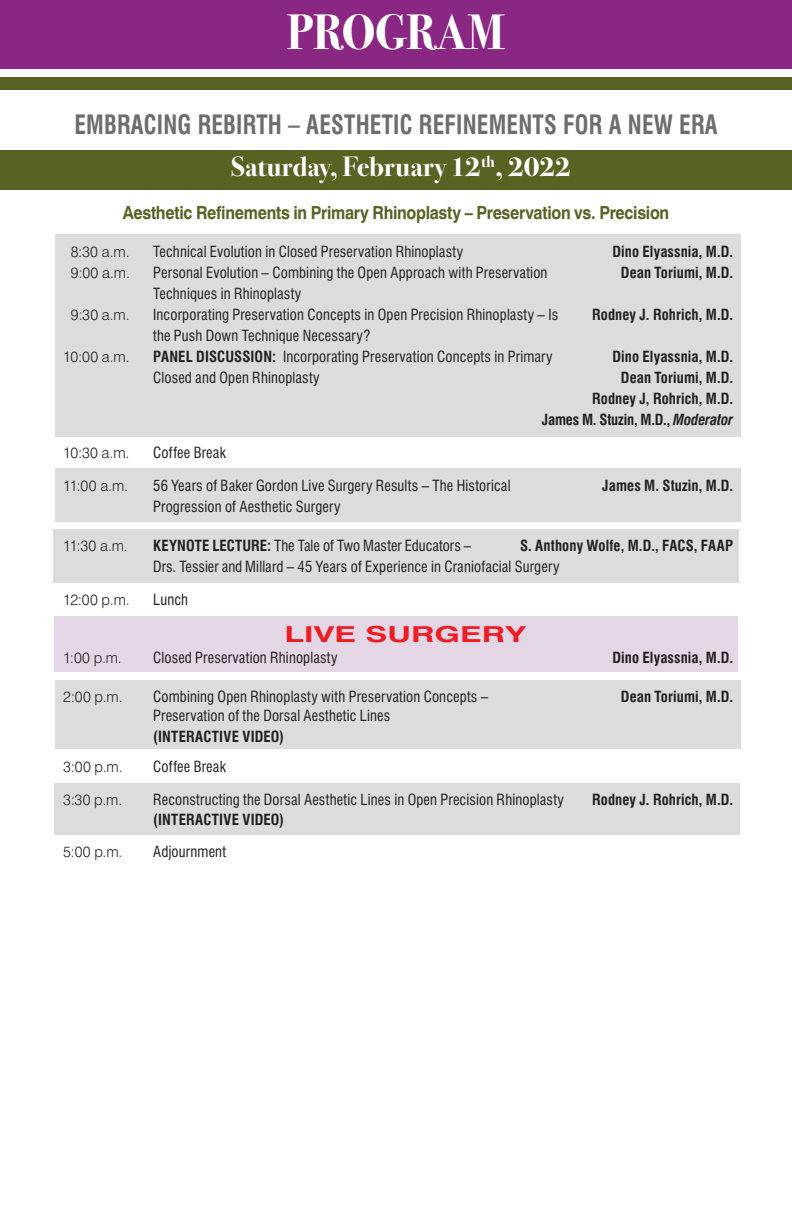
<style>
.page{position:relative;width:792px;height:1224px;background:#fff}
.page>*{position:absolute;margin:0;border:0;box-sizing:border-box;transform-origin:0 0}
.t1{font:700 50px "Bodoni Sev ITC";letter-spacing:-.01em;color:#fff;scale:.95 1}
.t2{font:700 28px "Bodoni Sev ITC";color:#fff}
.t3{font:700 condensed 26px "Swiss 721 BT";letter-spacing:.01em;color:#6e6c6c;scale:.9 1}
.t4{font:700 22px "Swiss 721 BT";color:#ee1d23;scale:1.5 1}
.t5{font:700 18px "Swiss 721 BT";letter-spacing:-.02em;color:#596123;scale:.9 1}
.t6{font:condensed 15px "Swiss 721 BT";letter-spacing:.01em;color:#231f20}
.t7{font:700 condensed 15px "Swiss 721 BT";letter-spacing:.01em;color:#231f20}
.t8{font:300 15px "Swiss 721 BT";letter-spacing:.02em;color:#231f20}
.t9{font:700 condensed 15px "Swiss 721 BT";letter-spacing:-.01em;color:#231f20}
.s1{font-weight:700}
.s2{font-style:italic}
</style>
<div class="page">
<div style="left:53px;top:529px;width:686px;height:54px;background:#dddcdd"></div>
<div style="left:54px;top:783px;width:686px;height:51px;background:#dddcdd"></div>
<div style="left:54px;top:617px;width:684px;height:55px;background:#e5d6e5"></div>
<div style="left:0;top:0;width:792px;height:69px;background:#8a2782"></div>
<div style="left:0;top:78px;width:792px;height:12px;background:#596123"></div>
<div style="left:0;top:151px;width:792px;height:39px;background:#596123"></div>
<div style="left:56px;top:234px;width:685px;height:202px;background:#dddcdd"></div>
<div style="left:56px;top:468px;width:685px;height:54px;background:#dddcdd"></div>
<div style="left:56px;top:680px;width:685px;height:68px;background:#dddcdd"></div>
<p class="t1" style="left:287px;top:3px;width:231px">PROGRAM</p>
<p class="t3" style="left:74px;top:108px;width:716px">EMBRACING REBIRTH – AESTHETIC REFINEMENTS FOR A NEW ERA</p>
<p class="t2" style="left:231px;top:151px;width:341px">Saturday, February 12<sup>th</sup>, 2022</p>
<p class="t5" style="left:123px;top:202px;width:609px">Aesthetic Refinements in Primary Rhinoplasty – Preservation vs. Precision</p>
<p class="t8" style="left:71px;top:242px;width:60px">8:30 a.m.</p>
<p class="t6" style="left:153px;top:242px;width:312px">Technical Evolution in Closed Preservation Rhinoplasty</p>
<p class="t7" style="left:612px;top:242px;width:122px">Dino Elyassnia, M.D.</p>
<p class="t8" style="left:71px;top:263px;width:61px">9:00 a.m.</p>
<p class="t6" style="left:153px;top:263px;width:396px">Personal Evolution – Combining the Open Approach with Preservation</p>
<p class="t7" style="left:621px;top:263px;width:114px">Dean Toriumi, M.D.</p>
<p class="t6" style="left:153px;top:284px;width:150px">Techniques in Rhinoplasty</p>
<p class="t8" style="left:71px;top:305px;width:60px">9:30 a.m.</p>
<p class="t6" style="left:153px;top:305px;width:407px">Incorporating Preservation Concepts in Open Precision Rhinoplasty – Is</p>
<p class="t7" style="left:592px;top:305px;width:143px">Rodney J. Rohrich, M.D.</p>
<p class="t6" style="left:153px;top:326px;width:219px">the Push Down Technique Necessary?</p>
<p class="t8" style="left:63px;top:347px;width:68px">10:00 a.m.</p>
<p class="t6" style="left:153px;top:347px;width:401px"><span class="s1">PANEL DISCUSSION:</span> Incorporating Preservation Concepts in Primary</p>
<p class="t7" style="left:612px;top:347px;width:122px">Dino Elyassnia, M.D.</p>
<p class="t6" style="left:153px;top:368px;width:168px">Closed and Open Rhinoplasty</p>
<p class="t7" style="left:621px;top:368px;width:114px">Dean Toriumi, M.D.</p>
<p class="t7" style="left:592px;top:389px;width:143px">Rodney J, Rohrich, M.D.</p>
<p class="t9" style="left:542px;top:410px;width:193px">James M. Stuzin, M.D., <span class="s2">Moderator</span></p>
<p class="t8" style="left:63px;top:443px;width:68px">10:30 a.m.</p>
<p class="t6" style="left:153px;top:443px;width:74px">Coffee Break</p>
<p class="t8" style="left:63px;top:476px;width:66px">11:00 a.m.</p>
<p class="t6" style="left:153px;top:476px;width:359px">56 Years of Baker Gordon Live Surgery Results – The Historical</p>
<p class="t7" style="left:602px;top:476px;width:132px">James M. Stuzin, M.D.</p>
<p class="t6" style="left:153px;top:497px;width:189px">Progression of Aesthetic Surgery</p>
<p class="t8" style="left:63px;top:536px;width:66px">11:30 a.m.</p>
<p class="t6" style="left:153px;top:536px;width:320px"><span class="s1">KEYNOTE LECTURE:</span> The Tale of Two Master Educators –</p>
<p class="t7" style="left:520px;top:536px;width:215px">S. Anthony Wolfe, M.D., FACS, FAAP</p>
<p class="t6" style="left:153px;top:557px;width:408px">Drs. Tessier and Millard – 45 Years of Experience in Craniofacial Surgery</p>
<p class="t8" style="left:63px;top:590px;width:68px">12:00 p.m.</p>
<p class="t6" style="left:153px;top:590px;width:36px">Lunch</p>
<p class="t4" style="left:285px;top:620px;width:162px">LIVE SURGERY</p>
<p class="t8" style="left:63px;top:648px;width:60px">1:00 p.m.</p>
<p class="t6" style="left:153px;top:648px;width:186px">Closed Preservation Rhinoplasty</p>
<p class="t7" style="left:612px;top:648px;width:122px">Dino Elyassnia, M.D.</p>
<p class="t8" style="left:63px;top:687px;width:61px">2:00 p.m.</p>
<p class="t6" style="left:153px;top:687px;width:337px">Combining Open Rhinoplasty with Preservation Concepts –</p>
<p class="t7" style="left:621px;top:687px;width:114px">Dean Toriumi, M.D.</p>
<p class="t6" style="left:153px;top:706px;width:239px">Preservation of the Dorsal Aesthetic Lines</p>
<p class="t7" style="left:153px;top:727px;width:132px">(INTERACTIVE VIDEO)</p>
<p class="t8" style="left:63px;top:757px;width:61px">3:00 p.m.</p>
<p class="t6" style="left:153px;top:757px;width:74px">Coffee Break</p>
<p class="t8" style="left:63px;top:790px;width:61px">3:30 p.m.</p>
<p class="t6" style="left:153px;top:790px;width:412px">Reconstructing the Dorsal Aesthetic Lines in Open Precision Rhinoplasty</p>
<p class="t7" style="left:592px;top:790px;width:143px">Rodney J. Rohrich, M.D.</p>
<p class="t7" style="left:153px;top:810px;width:132px">(INTERACTIVE VIDEO)</p>
<p class="t8" style="left:63px;top:842px;width:61px">5:00 p.m.</p>
<p class="t6" style="left:153px;top:842px;width:74px">Adjournment</p>
</div>
